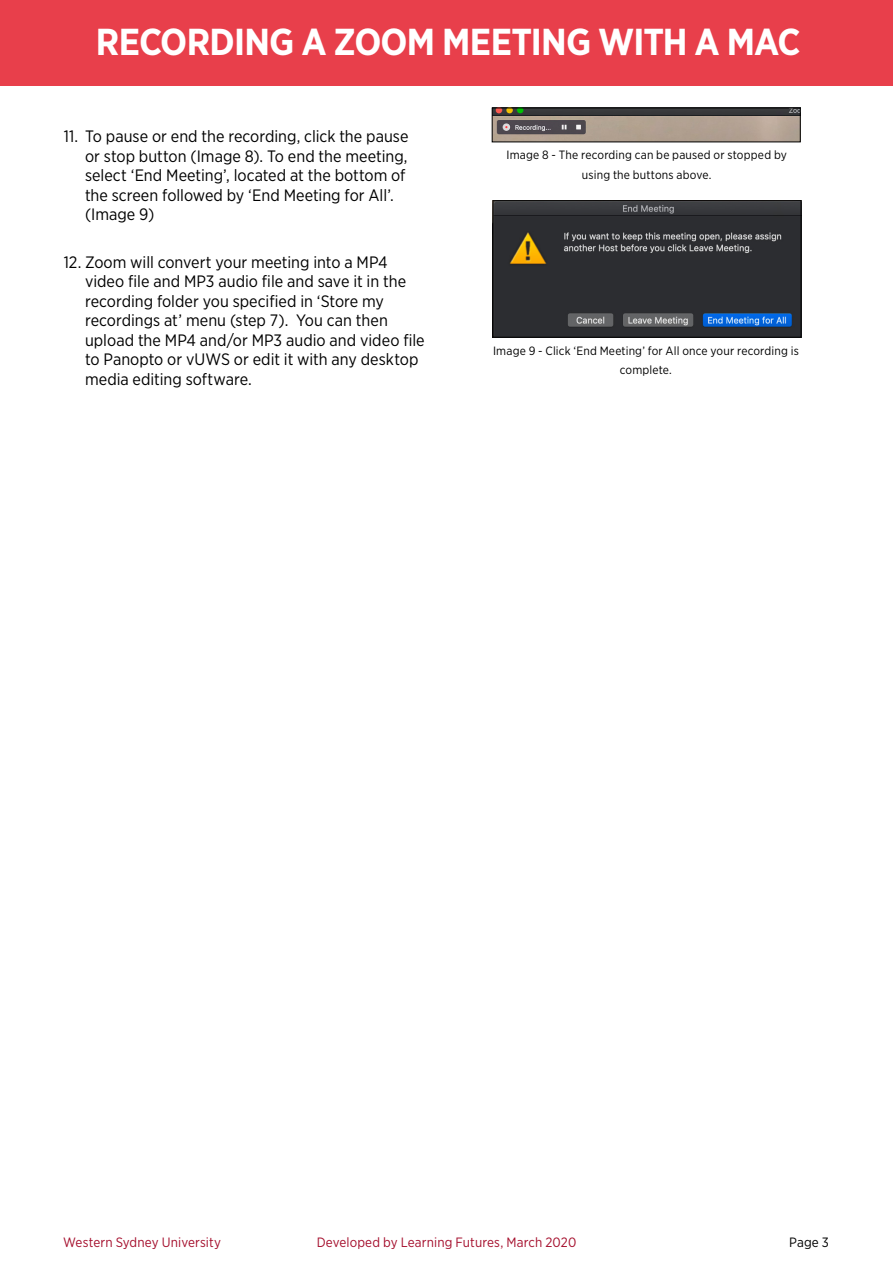
<style>
.page{position:relative;width:893px;height:1263px;background:#fff}
.page>*{position:absolute;margin:0;border:0;box-sizing:border-box;transform-origin:0 0}
.t1{font:700 37.5px "Gotham Narrow";letter-spacing:-.02em;color:#fff}
.t2{font:16.5px/19.5px "Gotham Narrow";color:#000}
.t3{font:13.5px "Gotham Narrow";letter-spacing:.01em;color:#a50f2d}
.t4{font:13.5px "Gotham Narrow";color:#000}
.t5{font:12px/19.5px "Gotham Narrow";letter-spacing:.015em;color:#000;text-align:center}
</style>
<div class="page">
<img style="left:495px;top:202px;width:304px;height:134px">
<div style="left:493px;top:200px;width:308px;height:138px;border:1px solid #000"></div>
<div style="left:0;top:0;width:893px;height:85px;background:#e83f4b"></div>
<img style="left:494px;top:110px;width:305px;height:30px">
<div style="left:492px;top:108px;width:309px;height:34px;border:1px solid #000"></div>
<h1 class="t1" style="left:96px;top:18px;width:706px">RECORDING A ZOOM MEETING WITH A MAC</h1>
<p class="t2" style="left:85px;top:126px;width:325px;text-indent:-21px">11. To pause or end the recording, click the pause or stop button (Image 8). To end the meeting, select ‘End Meeting’, located at the bottom of the screen followed by ‘End Meeting for All’. (Image 9)</p>
<p class="t2" style="left:85px;top:252px;width:341px;text-indent:-21px">12. Zoom will convert your meeting into a MP4 video file and MP3 audio file and save it in the recording folder you specified in ‘Store my recordings at’ menu (step 7). You can then upload the MP4 and/or MP3 audio and video file to Panopto or vUWS or edit it with any desktop media editing software.</p>
<p class="t5" style="left:507px;top:145px;width:282px">Image 8 - The recording can be paused or stopped by using the buttons above.</p>
<p class="t5" style="left:493px;top:340px;width:307px">Image 9 - Click ‘End Meeting’ for All once your recording is complete.</p>
<p class="t3" style="left:63px;top:1234px;width:159px">Western Sydney University</p>
<p class="t3" style="left:317px;top:1234px;width:261px">Developed by Learning Futures, March 2020</p>
<p class="t4" style="left:789px;top:1234px;width:41px">Page 3</p>
</div>
